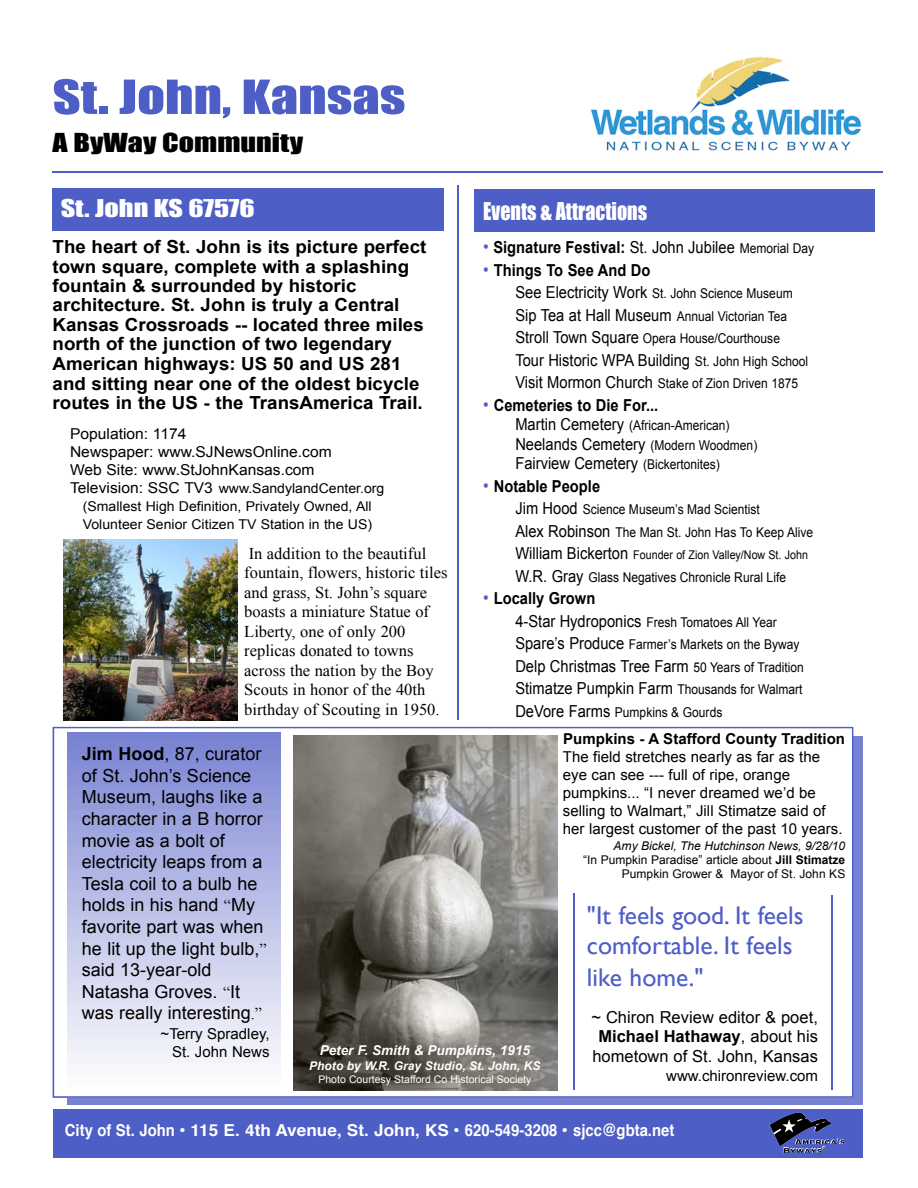
<style>
.page{position:relative;width:918px;height:1188px;background:#fff}
.page>*{position:absolute;margin:0;border:0;box-sizing:border-box;transform-origin:0 0}
.t1{font:43.5px "Impact";color:#4e5ec7;scale:1.25 1}
.t2{font:25.5px/31px "Gill Sans";color:#4e5ec7}
.t3{font:24px "Impact";color:#000;scale:1.25 1}
.t4{font:22.5px "Impact";color:#fff;scale:.89 1}
.t5{font:22.5px "Impact";color:#fff;scale:1.25 1}
.t6{font:700 18px/19.5px "Arial";color:#000;scale:1.04 1}
.t7{font:18px/21.6px "Arial";color:#000}
.t8{font:16.5px/19.5px "Arial";color:#000;scale:.89 1}
.t9{font:16.5px/19.5px "Times New Roman";color:#000}
.t10{font:700 16.5px "Arial";color:#000;scale:.89 1}
.t11{font:16.5px/19.8px "Arial";color:#000;text-align:center}
.t12{font:700 16.5px "Helvetica";color:#fff;scale:.9 1}
.t13{font:15px/18px "Arial";color:#000;text-align:right}
.t14{font:15px/18px "Arial";color:#000;scale:1.04 1}
.t15{font:700 15px "Arial";color:#000}
.t16{font:13.5px/22.5px "Arial";color:#000;scale:.89 1}
.t17{font:13.5px/18px "Arial";color:#000;text-align:center;scale:1.04 1}
.t18{font:italic 700 13.5px "Arial";color:#fff}
.t19{font:12px/14.4px "Arial";color:#000;text-align:right}
.t20{font:12px "Arial";color:#000;scale:.89 1}
.t21{font:italic 700 12px "Arial";color:#fff}
.t22{font:10.5px "Arial";color:#fff}
.s1{font-size:15px}
.s2{font-weight:400;font-size:18px;color:#4e5ec7}
.s3{font-weight:400}
.s4{font-weight:400;font-size:13.5px}
.s5{font-size:16.5px}
.s6{font-size:13.5px}
.s7{font-weight:700}
.s8{font-family:"Times New Roman";font-size:16.5px}
.s9{font-style:italic}
.s10{font-family:"Arial";font-weight:400}
</style>
<div class="page">
<div style="left:53px;top:188px;width:391px;height:42px;background:#4e5ec7"></div>
<img style="left:591px;top:56px;width:271px;height:95px">
<hr style="left:53px;top:171px;width:830px;height:2px;background:#4e5ec7">
<hr style="left:457px;top:186px;width:1px;height:534px;background:#4e5ec7">
<div style="left:67px;top:736px;width:796px;height:369px;background:#7782d2"></div>
<div style="left:53px;top:727px;width:800px;height:371px;background:#fff"></div>
<img style="left:294px;top:736px;width:263px;height:355px">
<img style="left:68px;top:733px;width:212px;height:354px">
<hr style="left:573px;top:894px;width:1px;height:196px;background:#4e5ec7">
<hr style="left:831px;top:896px;width:2px;height:194px;background:#4e5ec7">
<div style="left:474px;top:189px;width:401px;height:43px;background:#4e5ec7"></div>
<div style="left:53px;top:1110px;width:810px;height:48px;background:#4e5ec7"></div>
<img style="left:797px;top:1113px;width:35px;height:20px">
<img style="left:63px;top:540px;width:174px;height:181px">
<h1 class="t1" style="left:53px;top:70px;width:284px">St. John, Kansas</h1>
<h3 class="t3" style="left:53px;top:127px;width:202px">A ByWay Community</h3>
<h3 class="t5" style="left:61px;top:194px;width:157px">St. John KS 67576</h3>
<p class="t6" style="left:53px;top:237px;width:361px">The heart of St. John is its picture perfect town square, complete with a splashing fountain &amp; surrounded by historic architecture. St. John is truly a Central Kansas Crossroads -- located three miles north of the junction of two legendary American highways: US 50 and US 281 and sitting near one of the oldest bicycle routes in the US - the TransAmerica Trail.</p>
<p class="t14" style="left:70px;top:425px;width:253px">Population: 1174<br>Newspaper: www.SJNewsOnline.com<br>Web Site: www.StJohnKansas.com</p>
<p class="t17" style="left:70px;top:479px;width:304px"><span class="s1">Television: SSC TV3</span> www.SandylandCenter.org (Smallest High Definition, Privately Owned, All<br>Volunteer Senior Citizen TV Station in the US)</p>
<p class="t9" style="left:244px;top:543px;width:205px">In addition to the beautiful fountain, flowers, historic tiles and grass, St. John’s square boasts a miniature Statue of<br>Liberty, one of only 200 replicas donated to towns across the nation by the Boy<br>Scouts in honor of the 40th birthday of Scouting in 1950.</p>
<h3 class="t4" style="left:483px;top:198px;width:186px">Events &amp; Attractions</h3>
<p class="t10" style="left:483px;top:238px;width:373px"><span class="s2">•</span> Signature Festival: <span class="s3">St. John Jubilee</span> <span class="s4">Memorial Day</span></p>
<p class="t10" style="left:483px;top:261px;width:189px"><span class="s2">•</span> Things To See And Do</p>
<p class="t16" style="left:515px;top:282px;width:313px"><span class="s5">See Electricity Work</span> St. John Science Museum</p>
<p class="t8" style="left:515px;top:305px;width:307px">Sip Tea at Hall Museum <span class="s6">Annual Victorian Tea</span></p>
<p class="t16" style="left:515px;top:327px;width:299px"><span class="s5">Stroll Town Square</span> Opera House/Courthouse</p>
<p class="t8" style="left:515px;top:350px;width:331px">Tour Historic WPA Building <span class="s6">St. John High School</span></p>
<p class="t16" style="left:515px;top:372px;width:319px"><span class="s5">Visit Mormon Church</span> Stake of Zion Driven 1875</p>
<p class="t10" style="left:483px;top:396px;width:198px"><span class="s2">•</span> Cemeteries to Die For...</p>
<p class="t16" style="left:515px;top:414px;width:242px"><span class="s5">Martin Cemetery</span> (African-American)</p>
<p class="t8" style="left:515px;top:434px;width:273px">Neelands Cemetery <span class="s6">(Modern Woodmen)<br></span>Fairview Cemetery <span class="s6">(Bickertonites)</span></p>
<p class="t10" style="left:483px;top:477px;width:133px"><span class="s2">•</span> Notable People</p>
<p class="t16" style="left:515px;top:498px;width:336px"><span class="s5">Jim Hood</span> Science Museum’s Mad Scientist<br><span class="s5">Alex Robinson</span> The Man St. John Has To Keep Alive</p>
<p class="t20" style="left:515px;top:548px;width:330px"><span class="s5">William Bickerton</span> Founder of Zion Valley/Now St. John</p>
<p class="t16" style="left:515px;top:566px;width:306px"><span class="s5">W.R. Gray</span> Glass Negatives Chronicle Rural Life</p>
<p class="t10" style="left:483px;top:589px;width:127px"><span class="s2">•</span> Locally Grown</p>
<p class="t16" style="left:515px;top:611px;width:321px"><span class="s5">4-Star Hydroponics</span> Fresh Tomatoes All Year<br><span class="s5">Spare’s Produce</span> Farmer’s Markets on the Byway</p>
<p class="t8" style="left:515px;top:655px;width:326px;line-height:22.5px">Delp Christmas Tree Farm <span class="s6">50 Years of Tradition<br></span>Stimatze Pumpkin Farm <span class="s6">Thousands for Walmart</span></p>
<p class="t16" style="left:515px;top:701px;width:234px"><span class="s5">DeVore Farms</span> Pumpkins &amp; Gourds</p>
<p class="t7" style="left:82px;top:743px;width:186px"><span class="s7">Jim Hood</span>, 87, curator of St. John’s Science<br>Museum, laughs like a character in a B horror movie as a bolt of electricity leaps from a<br>Tesla coil to a bulb he holds in his hand <span class="s8">“</span>My favorite part was when he lit up the light bulb,<span class="s8">” </span>said 13-year-old<br>Natasha Groves. <span class="s8">“</span>It was really interesting<span class="s8">.”</span></p>
<p class="t13" style="left:161px;top:1025px;width:111px">~Terry Spradley,<br>St. John News</p>
<p class="t18" style="left:320px;top:1042px;width:212px">Peter F. Smith &amp; Pumpkins, 1915</p>
<p class="t21" style="left:309px;top:1059px;width:233px">Photo by W.R. Gray Studio, St. John, KS</p>
<p class="t22" style="left:318px;top:1074px;width:215px">Photo Courtesy Stafford Co Historical Society</p>
<p class="t15" style="left:563px;top:730px;width:283px">Pumpkins - A Stafford County Tradition</p>
<p class="t13" style="left:563px;top:748px;width:281px;text-align:left">The field stretches nearly as far as the eye can see --- full of ripe, orange pumpkins... “I never dreamed we’d be selling to Walmart,” Jill Stimatze said of her largest customer of the past 10 years.</p>
<p class="t19" style="left:583px;top:838px;width:264px"><span class="s9">Amy Bickel, The Hutchinson News, 9/28/10<br></span>“In Pumpkin Paradise” article about <span class="s7">Jill Stimatze<br></span>Pumpkin Grower &amp; Mayor of St. John KS</p>
<h2 class="t2" style="left:587px;top:899px;width:218px">"It feels good. It feels comfortable. It feels like home."</h2>
<p class="t11" style="left:591px;top:1007px;width:228px">~ Chiron Review editor &amp; poet,<br><span class="s7">Michael Hathaway</span>, about his hometown of St. John, Kansas</p>
<p class="t13" style="left:666px;top:1067px;width:153px">www.chironreview.com</p>
<p class="t12" style="left:65px;top:1123px;width:679px">City of St. John <span class="s10">•</span> 115 E. 4th Avenue, St. John, KS <span class="s10">•</span> 620-549-3208 <span class="s10">•</span> sjcc@gbta.net</p>
</div>
